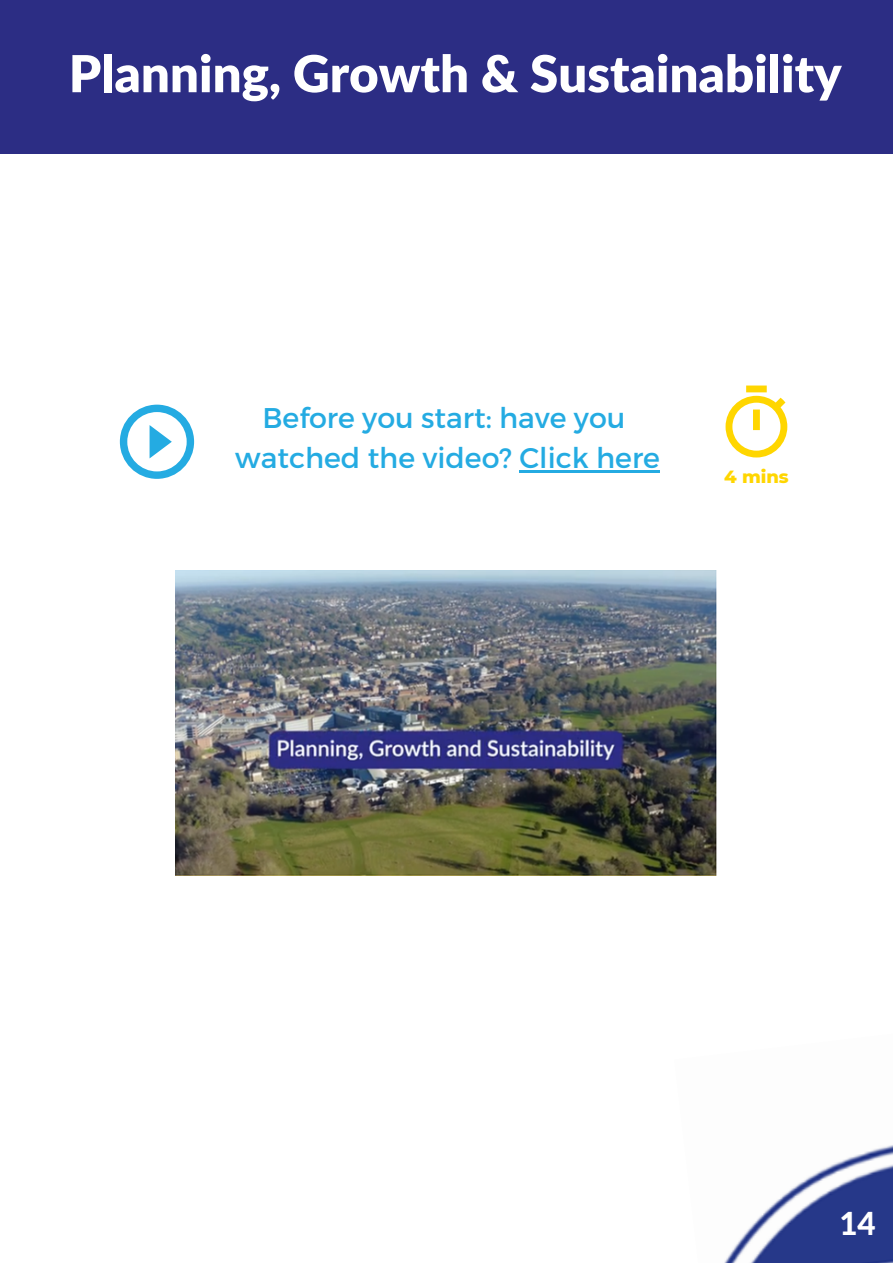
<style>
.page{position:relative;width:893px;height:1264px;background:#fff}
.page>*{position:absolute;margin:0;border:0;box-sizing:border-box;transform-origin:0 0}
.t1{font:900 51px "Lato";color:#fff}
.t2{font:800 31.5px "Lato";color:#fff}
.t3{font:28.5px "Montserrat";color:#24abe2}
.t4{font:800 18px "Montserrat";color:#ffd600}
</style>
<div class="page">
<img style="left:724px;top:1145px;width:168px;height:117px">
<svg style="left:725px;top:385px;width:62px;height:72px"></svg>
<div style="left:0;top:0;width:892px;height:154px;background:#2c2d84"></div>
<svg style="left:120px;top:404px;width:74px;height:75px"></svg>
<img style="left:175px;top:571px;width:541px;height:304px">
<hr style="left:519px;top:470px;width:141px;height:2px;background:#24abe2">
<p class="t1" style="left:69px;top:42px;width:774px">Planning, Growth &amp; Sustainability</p>
<p class="t3" style="left:262px;top:399px;width:364px">Before you start: have you</p>
<p class="t3" style="left:235px;top:439px;width:426px">watched the video? Click here</p>
<p class="t4" style="left:724px;top:465px;width:66px">4 mins</p>
<p class="t2" style="left:839px;top:1203px;width:38px">14</p>
</div>
